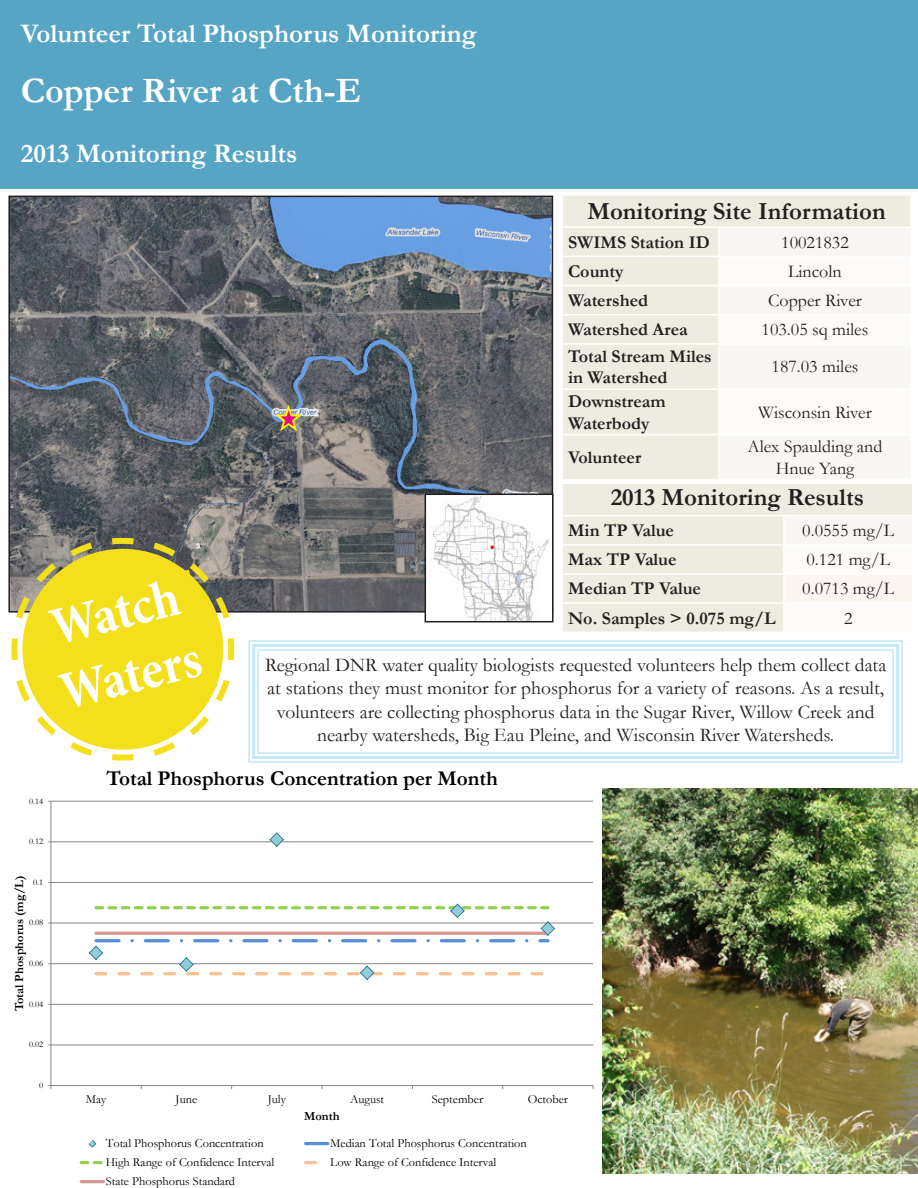
<style>
.page{position:relative;width:918px;height:1188px;background:#fff}
.page>*{position:absolute;margin:0;border:0;box-sizing:border-box;transform-origin:0 0}
.t1{font:700 condensed 54px "Minion Pro";color:#fff}
.t2{font:700 36px "Garamond";color:#fff}
.t3{font:700 27px "Garamond";color:#fff}
.t4{font:700 24.75px "Garamond";color:#231f20}
.t5{font:700 21.15px "Garamond";color:#000}
.t6{font:19.5px/23.4px "Garamond";color:#231f20;text-align:center}
.t7{font:700 18px/21.6px "Garamond";color:#231f20}
.t8{font:18px "Garamond";color:#231f20}
.t9{font:12.3px "Garamond";color:#000}
.t10{font:700 12.3px "Garamond";color:#000}
.t11{font:8.85px "Garamond";color:#000}
</style>
<div class="page">
<img style="left:11px;top:199px;width:539px;height:411px">
<img style="left:428px;top:497px;width:122px;height:122px">
<div style="left:425px;top:494px;width:129px;height:128px;border:2px solid #231f20"></div>
<div style="left:0;top:0;width:918px;height:189px;background:#56a5c4"></div>
<div style="left:563px;top:196px;width:347px;height:283px;background:#eeece1"></div>
<div style="left:720px;top:228px;width:190px;height:251px;background:#f8f7f3"></div>
<svg style="left:720px;top:257px;width:190px;height:177px"></svg>
<hr style="left:561px;top:226px;width:158px;height:2px;background:#fff">
<hr style="left:719px;top:226px;width:193px;height:2px;background:#fff">
<hr style="left:718px;top:228px;width:2px;height:28px;background:#fff">
<hr style="left:561px;top:256px;width:158px;height:1px;background:#fff">
<hr style="left:719px;top:256px;width:193px;height:1px;background:#fff">
<hr style="left:718px;top:257px;width:2px;height:28px;background:#fff">
<hr style="left:561px;top:285px;width:158px;height:1px;background:#fff">
<hr style="left:719px;top:285px;width:193px;height:1px;background:#fff">
<hr style="left:718px;top:286px;width:2px;height:28px;background:#fff">
<hr style="left:561px;top:314px;width:158px;height:1px;background:#fff">
<hr style="left:719px;top:314px;width:193px;height:1px;background:#fff">
<hr style="left:718px;top:315px;width:2px;height:28px;background:#fff">
<hr style="left:561px;top:343px;width:158px;height:2px;background:#fff">
<hr style="left:719px;top:343px;width:193px;height:2px;background:#fff">
<hr style="left:718px;top:345px;width:2px;height:44px;background:#fff">
<hr style="left:561px;top:389px;width:158px;height:1px;background:#fff">
<hr style="left:719px;top:389px;width:193px;height:1px;background:#fff">
<hr style="left:718px;top:390px;width:2px;height:44px;background:#fff">
<hr style="left:561px;top:434px;width:158px;height:1px;background:#fff">
<hr style="left:719px;top:434px;width:193px;height:1px;background:#fff">
<hr style="left:718px;top:435px;width:2px;height:44px;background:#fff">
<div style="left:562px;top:483px;width:351px;height:33px;background:#eeece1"></div>
<svg style="left:563px;top:516px;width:349px;height:116px"></svg>
<hr style="left:561px;top:483px;width:223px;height:1px;background:#fff">
<hr style="left:561px;top:484px;width:2px;height:31px;background:#fff">
<hr style="left:784px;top:483px;width:129px;height:1px;background:#fff">
<hr style="left:912px;top:484px;width:1px;height:31px;background:#fff">
<hr style="left:561px;top:515px;width:223px;height:1px;background:#fff">
<hr style="left:784px;top:515px;width:129px;height:1px;background:#fff">
<hr style="left:51px;top:1045px;width:542px;height:1px;background:#868686">
<hr style="left:51px;top:1004px;width:542px;height:1px;background:#868686">
<hr style="left:51px;top:963px;width:542px;height:1px;background:#868686">
<hr style="left:51px;top:923px;width:542px;height:1px;background:#868686">
<hr style="left:51px;top:882px;width:542px;height:1px;background:#868686">
<hr style="left:51px;top:841px;width:542px;height:1px;background:#868686">
<hr style="left:51px;top:801px;width:542px;height:1px;background:#868686">
<hr style="left:51px;top:801px;width:1px;height:285px;background:#868686">
<hr style="left:51px;top:1085px;width:542px;height:1px;background:#868686">
<svg style="left:269px;top:832px;width:15px;height:15px"></svg>
<svg style="left:89px;top:903px;width:466px;height:77px"></svg>
<svg style="left:88px;top:1139px;width:9px;height:9px"></svg>
<svg style="left:306px;top:1142px;width:22px;height:3px"></svg>
<svg style="left:81px;top:1161px;width:22px;height:3px"></svg>
<svg style="left:306px;top:1161px;width:11px;height:3px"></svg>
<hr style="left:81px;top:1180px;width:22px;height:3px;background:#d99694">
<svg style="left:273px;top:405px;width:31px;height:28px"></svg>
<svg style="left:248px;top:640px;width:655px;height:123px"></svg>
<div style="left:252px;top:644px;width:647px;height:115px;border:3px solid #c3e9fa"></div>
<div style="left:257px;top:649px;width:637px;height:105px;border:2px solid #c3e9fa"></div>
<img style="left:603px;top:788px;width:315px;height:386px">
<svg style="left:9px;top:536px;width:227px;height:225px"></svg>
<p class="t3" style="left:21px;top:15px;width:457px">Volunteer Total Phosphorus Monitoring</p>
<p class="t2" style="left:21px;top:66px;width:342px">Copper River at Cth-E</p>
<p class="t3" style="left:21px;top:135px;width:278px">2013 Monitoring Results</p>
<p class="t1" style="left:43px;top:592px;width:132px;rotate:-14deg">Watch</p>
<p class="t1" style="left:52px;top:657px;width:146px;rotate:-14deg">Waters</p>
<p class="t4" style="left:587px;top:194px;width:300px">Monitoring Site Information</p>
<p class="t7" style="left:568px;top:231px;width:143px">SWIMS Station ID</p>
<p class="t8" style="left:781px;top:230px;width:69px">10021832</p>
<p class="t7" style="left:568px;top:260px;width:57px">County</p>
<p class="t8" style="left:788px;top:259px;width:55px">Lincoln</p>
<p class="t7" style="left:568px;top:290px;width:81px">Watershed</p>
<p class="t8" style="left:768px;top:288px;width:95px">Copper River</p>
<p class="t7" style="left:568px;top:319px;width:121px">Watershed Area</p>
<p class="t8" style="left:762px;top:317px;width:108px">103.05 sq miles</p>
<p class="t7" style="left:568px;top:345px;width:145px">Total Stream Miles in Watershed</p>
<p class="t8" style="left:772px;top:355px;width:88px">187.03 miles</p>
<p class="t7" style="left:568px;top:391px;width:99px">Downstream<br>Waterbody</p>
<p class="t8" style="left:758px;top:400px;width:115px">Wisconsin River</p>
<p class="t7" style="left:568px;top:447px;width:75px">Volunteer</p>
<p class="t8" style="left:748px;top:435px;width:136px">Alex Spaulding and</p>
<p class="t8" style="left:776px;top:456px;width:80px">Hnue Yang</p>
<p class="t4" style="left:611px;top:481px;width:255px">2013 Monitoring Results</p>
<p class="t7" style="left:568px;top:520px;width:107px">Min TP Value</p>
<p class="t8" style="left:802px;top:518px;width:93px">0.0555 mg/L</p>
<p class="t7" style="left:568px;top:549px;width:110px">Max TP Value</p>
<p class="t8" style="left:807px;top:548px;width:85px">0.121 mg/L</p>
<p class="t7" style="left:568px;top:578px;width:134px">Median TP Value</p>
<p class="t8" style="left:802px;top:577px;width:93px">0.0713 mg/L</p>
<p class="t7" style="left:568px;top:607px;width:209px">No. Samples &gt; 0.075 mg/L</p>
<p class="t8" style="left:844px;top:606px;width:10px">2</p>
<p class="t6" style="left:265px;top:653px;width:623px">Regional DNR water quality biologists requested volunteers help them collect data at stations they must monitor for phosphorus for a variety of reasons. As a result, volunteers are collecting phosphorus data in the Sugar River, Willow Creek and nearby watersheds, Big Eau Pleine, and Wisconsin River Watersheds.</p>
<p class="t11" style="left:29px;top:795px;width:16px">0.14</p>
<p class="t11" style="left:29px;top:835px;width:16px">0.12</p>
<p class="t10" style="left:11px;top:1011px;width:138px;rotate:-90deg">Total Phosphorus (mg/L)</p>
<p class="t11" style="left:33px;top:876px;width:12px">0.1</p>
<p class="t11" style="left:29px;top:917px;width:16px">0.08</p>
<p class="t11" style="left:29px;top:957px;width:16px">0.06</p>
<p class="t11" style="left:29px;top:998px;width:16px">0.04</p>
<p class="t11" style="left:29px;top:1039px;width:16px">0.02</p>
<p class="t11" style="left:39px;top:1079px;width:6px">0</p>
<p class="t5" style="left:107px;top:763px;width:393px">Total Phosphorus Concentration per Month</p>
<p class="t9" style="left:86px;top:1091px;width:22px">May</p>
<p class="t9" style="left:176px;top:1091px;width:23px">June</p>
<p class="t9" style="left:268px;top:1091px;width:20px">July</p>
<p class="t9" style="left:350px;top:1091px;width:36px">August</p>
<p class="t9" style="left:432px;top:1091px;width:53px">September</p>
<p class="t9" style="left:528px;top:1091px;width:42px">October</p>
<p class="t10" style="left:304px;top:1108px;width:37px">Month</p>
<p class="t9" style="left:106px;top:1135px;width:159px">Total Phosphorus Concentration</p>
<p class="t9" style="left:330px;top:1135px;width:198px">Median Total Phosphorus Concentration</p>
<p class="t9" style="left:106px;top:1154px;width:170px">High Range of Confidence Interval</p>
<p class="t9" style="left:330px;top:1154px;width:168px">Low Range of Confidence Interval</p>
<p class="t9" style="left:106px;top:1173px;width:131px">State Phosphorus Standard</p>
</div>
